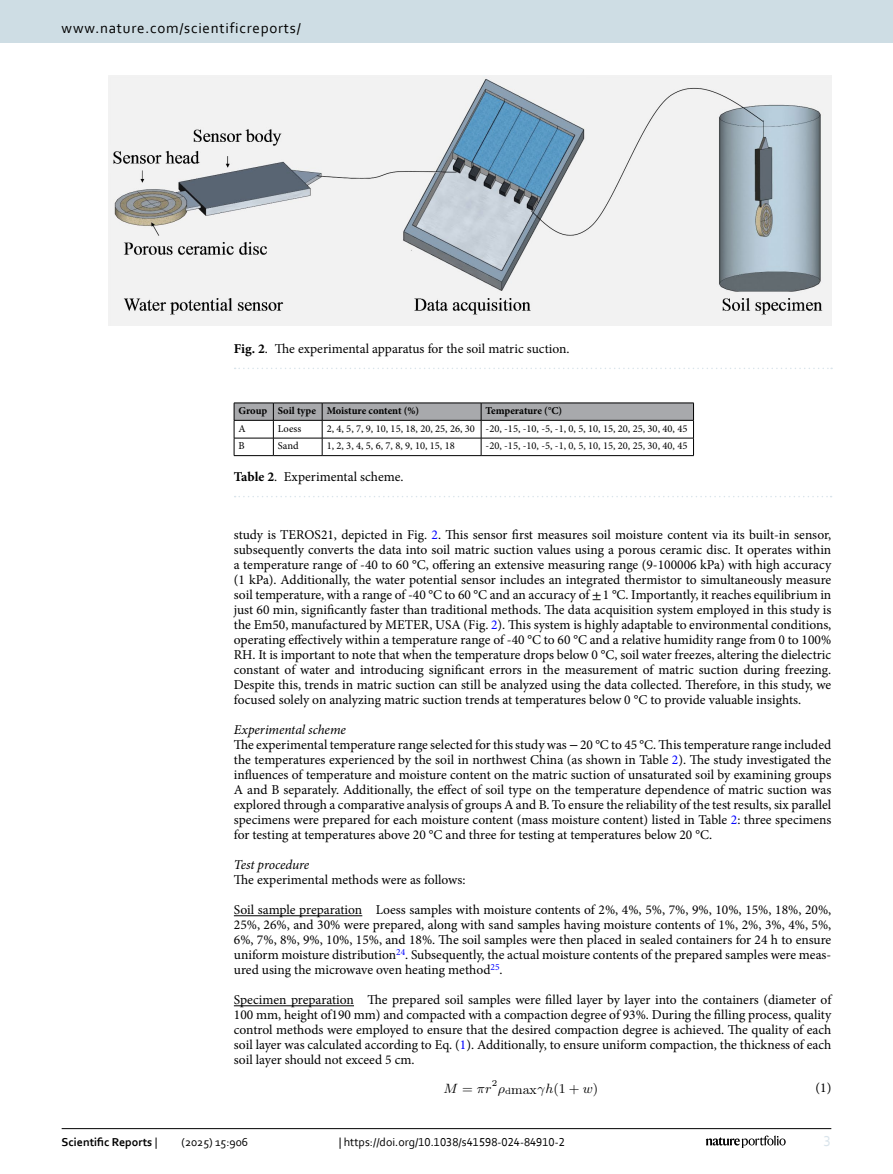
<style>
.page{position:relative;width:893px;height:1174px;background:#fff}
.page>*{position:absolute;margin:0;border:0;box-sizing:border-box;transform-origin:0 0}
.t1{font:15px "Corbel";letter-spacing:.05em;color:#000}
.t2{font:15px "Corbel";color:#d9e4eb}
.Body_Text_Indent{font:13.5px/15px "Minion Pro";color:#000;text-align:justify}
.Head_4{font:13.5px/15px "Minion Pro";color:#000;text-align:justify}
.Body_Text{font:13.5px/15px "Minion Pro";color:#000;text-align:justify}
.Figure_Caption{font:13.5px "Minion Pro";color:#000}
.Head_3{font:italic 13.5px "Minion Pro";letter-spacing:-.005em;color:#000}
.Table_Caption{font:13.5px "Minion Pro";color:#000}
.t3{font:13.5px "LM Math Italic 9";color:#000}
.EQ{font:13.5px "Minion Pro";color:#000}
.t4{font:12px "Corbel";color:#000}
.t5{font:700 12px "Corbel";color:#000}
.Table_Body{font:10.5px "Minion Pro";color:#000}
.Table_Head{font:700 10.5px "Minion Pro";letter-spacing:-.01em;color:#000}
.Table_Head-2{font:700 10.5px "Minion Pro";letter-spacing:.01em;color:#000}
.t6{font:9px "LM Roman 6";color:#000}
.s1{font-weight:700}
.s2{color:#00f}
.s3{font-family:"STIX"}
.s4{font-family:"LM Roman 9"}
.s5{font-family:"SFRM0900"}
.s6{font-weight:400}
</style>
<div class="page">
<hr style="left:234px;top:915px;width:128px;height:1px;background:#000">
<hr style="left:234px;top:1005px;width:120px;height:1px;background:#000">
<hr style="left:273px;top:455px;width:49px;height:1px;background:#000">
<hr style="left:322px;top:455px;width:159px;height:1px;background:#000">
<svg style="left:234px;top:403px;width:460px;height:52px"></svg>
<hr style="left:481px;top:455px;width:213px;height:1px;background:#000">
<hr style="left:234px;top:455px;width:39px;height:1px;background:#000">
<svg style="left:235px;top:496px;width:597px;height:1px"></svg>
<img style="left:108px;top:76px;width:723px;height:249px">
<svg style="left:235px;top:368px;width:597px;height:1px"></svg>
<hr style="left:62px;top:1128px;width:769px;height:1px;background:#000">
<svg style="left:706px;top:1135px;width:80px;height:12px"></svg>
<div style="left:0;top:0;width:893px;height:43px;background:#cedde4"></div>
<p class="t1" style="left:62px;top:18px;width:241px">www.nature.com/scientificreports/</p>
<p class="Figure_Caption" style="left:234px;top:340px;width:337px"><span class="s1">Fig. 2</span>. The experimental apparatus for the soil matric suction.</p>
<p class="Table_Head" style="left:239px;top:403px;width:30px">Group</p>
<p class="Table_Head-2" style="left:278px;top:403px;width:40px">Soil type</p>
<p class="Table_Head" style="left:327px;top:403px;width:94px">Moisture content (%)</p>
<p class="Table_Head" style="left:486px;top:403px;width:78px">Temperature (°C)</p>
<p class="Table_Body" style="left:239px;top:421px;width:9px">A</p>
<p class="Table_Body" style="left:278px;top:421px;width:25px">Loess</p>
<p class="Table_Body" style="left:327px;top:421px;width:150px">2, 4, 5, 7, 9, 10, 15, 18, 20, 25, 26, 30</p>
<p class="Table_Body" style="left:486px;top:421px;width:203px">-20, -15, -10, -5, -1, 0, 5, 10, 15, 20, 25, 30, 40, 45</p>
<p class="Table_Body" style="left:239px;top:439px;width:8px">B</p>
<p class="Table_Body" style="left:278px;top:439px;width:22px">Sand</p>
<p class="Table_Body" style="left:327px;top:439px;width:130px">1, 2, 3, 4, 5, 6, 7, 8, 9, 10, 15, 18</p>
<p class="Table_Body" style="left:486px;top:439px;width:203px">-20, -15, -10, -5, -1, 0, 5, 10, 15, 20, 25, 30, 40, 45</p>
<p class="Table_Caption" style="left:234px;top:468px;width:171px"><span class="s1">Table 2</span>. Experimental scheme.</p>
<p class="Body_Text_Indent" style="left:234px;top:527px;width:599px">study is TEROS21, depicted in Fig. <span class="s2">2</span>. This sensor first measures soil moisture content via its built-in sensor, subsequently converts the data into soil matric suction values using a porous ceramic disc. It operates within a temperature range of -40 to 60 °C, offering an extensive measuring range (9-100006 kPa) with high accuracy (1 kPa). Additionally, the water potential sensor includes an integrated thermistor to simultaneously measure soil temperature, with a range of -40 °C to 60 °C and an accuracy of <span class="s3">±</span>1 °C. Importantly, it reaches equilibrium in just 60 min, significantly faster than traditional methods. The data acquisition system employed in this study is the Em50, manufactured by METER, USA (Fig. <span class="s2">2</span>). This system is highly adaptable to environmental conditions, operating effectively within a temperature range of -40 °C to 60 °C and a relative humidity range from 0 to 100% RH. It is important to note that when the temperature drops below 0 °C, soil water freezes, altering the dielectric constant of water and introducing significant errors in the measurement of matric suction during freezing.<br>Despite this, trends in matric suction can still be analyzed using the data collected. Therefore, in this study, we focused solely on analyzing matric suction trends at temperatures below 0 °C to provide valuable insights.</p>
<p class="Head_3" style="left:234px;top:721px;width:114px">Experimental scheme</p>
<p class="Body_Text" style="left:234px;top:737px;width:599px">The experimental temperature range selected for this study was <span class="s3">−</span>20 °C to 45 °C. This temperature range included the temperatures experienced by the soil in northwest China (as shown in Table <span class="s2">2</span>). The study investigated the influences of temperature and moisture content on the matric suction of unsaturated soil by examining groups A and B separately. Additionally, the effect of soil type on the temperature dependence of matric suction was explored through a comparative analysis of groups A and B. To ensure the reliability of the test results, six parallel specimens were prepared for each moisture content (mass moisture content) listed in Table <span class="s2">2</span>: three specimens for testing at temperatures above 20 °C and three for testing at temperatures below 20 °C.</p>
<p class="Head_3" style="left:234px;top:856px;width:77px">Test procedure</p>
<p class="Body_Text" style="left:234px;top:872px;width:233px">The experimental methods were as follows:</p>
<p class="Head_4" style="left:234px;top:902px;width:599px">Soil sample preparation Loess samples with moisture contents of 2%, 4%, 5%, 7%, 9%, 10%, 15%, 18%, 20%, 25%, 26%, and 30% were prepared, along with sand samples having moisture contents of 1%, 2%, 3%, 4%, 5%, 6%, 7%, 8%, 9%, 10%, 15%, and 18%. The soil samples were then placed in sealed containers for 24 h to ensure uniform moisture distribution<sup>24</sup>. Subsequently, the actual moisture contents of the prepared samples were meas&shy;ured using the microwave oven heating method<sup>25</sup>.</p>
<p class="Head_4" style="left:234px;top:992px;width:599px">Specimen preparation The prepared soil samples were filled layer by layer into the containers (diameter of 100 mm, height of190 mm) and compacted with a compaction degree of 93%. During the filling process, quality control methods were employed to ensure that the desired compaction degree is achieved. The quality of each soil layer was calculated according to Eq. (<span class="s2">1</span>). Additionally, to ensure uniform compaction, the thickness of each soil layer should not exceed 5 cm.</p>
<p class="t3" style="left:443px;top:1082px;width:49px">M<span class="s4">=</span>πr</p>
<p class="t6" style="left:492px;top:1076px;width:7px">2</p>
<p class="t3" style="left:498px;top:1082px;width:102px">ρ<sub>d</sub><span class="s5">max</span>γh<span class="s4">(1 +</span> w<span class="s4">)</span></p>
<p class="EQ" style="left:815px;top:1078px;width:17px">(1)</p>
<p class="t5" style="left:62px;top:1134px;width:97px">Scientific Reports <span class="s6">|</span></p>
<p class="t4" style="left:181px;top:1134px;width:68px">(2025) 15:906</p>
<p class="t4" style="left:339px;top:1134px;width:228px">| https://doi.org/10.1038/s41598-024-84910-2</p>
<p class="t2" style="left:824px;top:1132px;width:9px">3</p>
</div>
